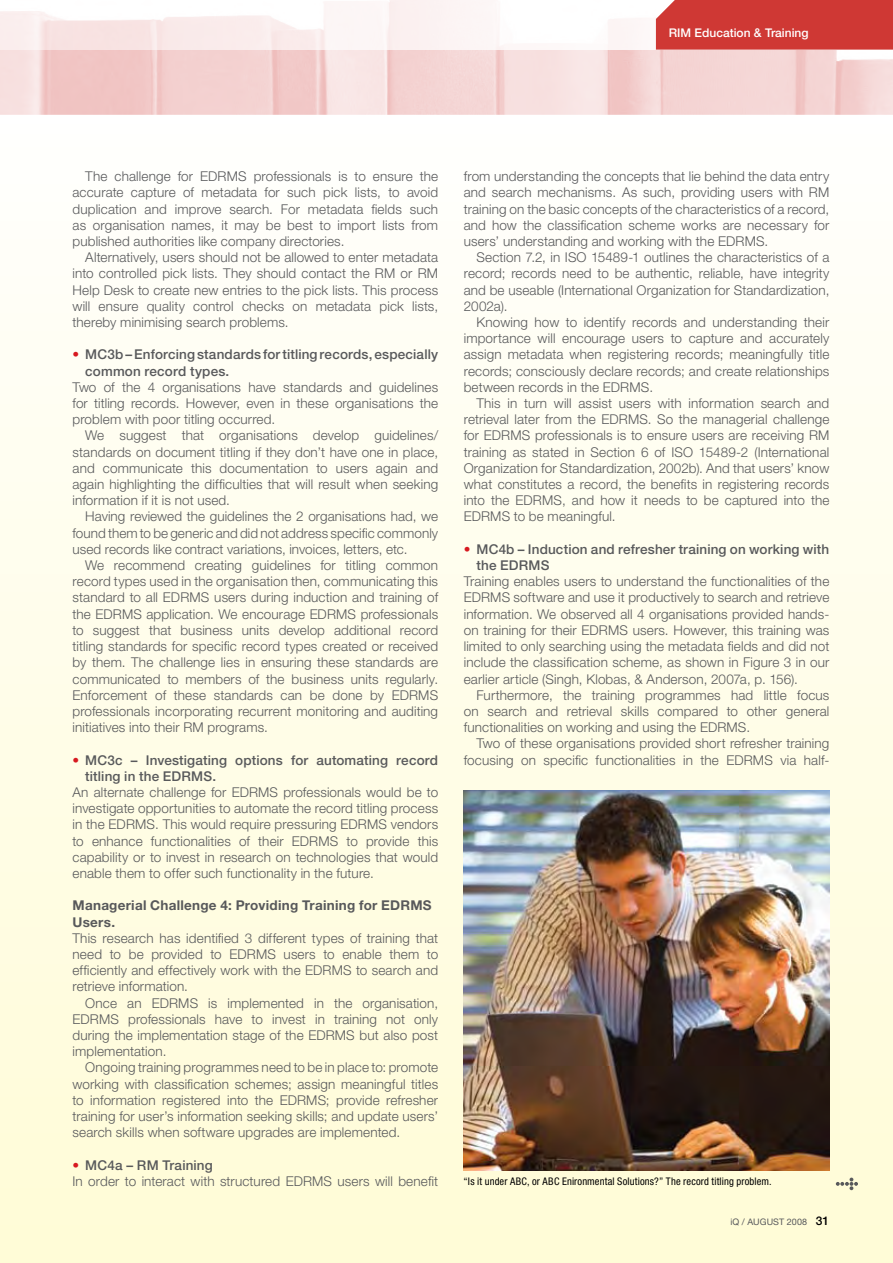
<style>
.page{position:relative;width:893px;height:1263px;background:#fff}
.page>*{position:absolute;margin:0;border:0;box-sizing:border-box;transform-origin:0 0}
.t1{font:300 13.5px/16.2px "Helvetica Neue LT Std";letter-spacing:.01em;color:#58595b;text-align:justify}
.t2{font:500 13.5px/16.2px "Helvetica Neue LT Std";letter-spacing:.01em;color:#58595b}
.t3{font:700 13.5px/16.2px "Helvetica Neue LT Std";letter-spacing:.02em;color:#58595b}
.t4{font:500 12px "Helvetica Neue LT Std";color:#fff}
.t5{font:condensed 10.5px "Helvetica Neue LT Std";letter-spacing:.015em;color:#000}
.t6{font:9px "Helvetica Neue LT Std";letter-spacing:.005em;color:#58595b}
.s1{color:#d71920}
.s2{font-weight:500;color:#d71920}
.s3{font-weight:500}
.s4{font-weight:500;font-size:12px;color:#000}
</style>
<div class="page">
<div style="left:0;top:115px;width:893px;height:1148px;background:linear-gradient(to bottom,#fffffd,#fffcd6)"></div>
<img style="left:0;top:50px;width:893px;height:65px">
<svg style="left:836px;top:1177px;width:22px;height:13px"></svg>
<img style="left:463px;top:791px;width:366px;height:380px">
<svg style="left:0;top:0;width:656px;height:50px"></svg>
<div style="left:656px;top:0;width:237px;height:50px;background:#cf3834"></div>
<p class="t4" style="left:669px;top:25px;width:141px">RIM Education &amp; Training</p>
<p class="t1" style="left:73px;top:168px;width:367px;text-indent:13px">The challenge for EDRMS professionals is to ensure the accurate capture of metadata for such pick lists, to avoid duplication and improve search. For metadata fields such as organisation names, it may be best to import lists from published authorities like company directories.</p>
<p class="t1" style="left:73px;top:249px;width:367px;text-indent:13px">Alternatively, users should not be allowed to enter metadata into controlled pick lists. They should contact the RM or RM Help Desk to create new entries to the pick lists. This process will ensure quality control checks on metadata pick lists, thereby minimising search problems.</p>
<p class="t2" style="left:85px;top:346px;width:354px;text-indent:-13px"><span class="s1">•</span> MC3b – Enforcing standards for titling records, especially common record types.</p>
<p class="t1" style="left:73px;top:379px;width:367px">Two of the 4 organisations have standards and guidelines for titling records. However, even in these organisations the problem with poor titling occurred.</p>
<p class="t1" style="left:73px;top:427px;width:367px;text-indent:13px">We suggest that organisations develop guidelines/ standards on document titling if they don’t have one in place, and communicate this documentation to users again and again highlighting the difficulties that will result when seeking information if it is not used.</p>
<p class="t1" style="left:73px;top:508px;width:367px;text-indent:13px">Having reviewed the guidelines the 2 organisations had, we found them to be generic and did not address specific commonly used records like contract variations, invoices, letters, etc.</p>
<p class="t1" style="left:73px;top:557px;width:367px;text-indent:13px">We recommend creating guidelines for titling common record types used in the organisation then, communicating this standard to all EDRMS users during induction and training of the EDRMS application. We encourage EDRMS professionals to suggest that business units develop additional record titling standards for specific record types created or received by them. The challenge lies in ensuring these standards are communicated to members of the business units regularly.<br>Enforcement of these standards can be done by EDRMS professionals incorporating recurrent monitoring and auditing initiatives into their RM programs.</p>
<p class="t2" style="left:85px;top:751px;width:354px;text-indent:-13px"><span class="s1">•</span> MC3c – Investigating options for automating record titling in the EDRMS.</p>
<p class="t1" style="left:73px;top:784px;width:367px">An alternate challenge for EDRMS professionals would be to investigate opportunities to automate the record titling process in the EDRMS. This would require pressuring EDRMS vendors to enhance functionalities of their EDRMS to provide this capability or to invest in research on technologies that would enable them to offer such functionality in the future.</p>
<p class="t3" style="left:73px;top:897px;width:361px">Managerial Challenge 4: Providing Training for EDRMS<br>Users.</p>
<p class="t1" style="left:73px;top:929px;width:367px">This research has identified 3 different types of training that need to be provided to EDRMS users to enable them to efficiently and effectively work with the EDRMS to search and retrieve information.</p>
<p class="t1" style="left:73px;top:994px;width:367px;text-indent:13px">Once an EDRMS is implemented in the organisation, EDRMS professionals have to invest in training not only during the implementation stage of the EDRMS but also post implementation.</p>
<p class="t1" style="left:73px;top:1059px;width:367px;text-indent:13px">Ongoing training programmes need to be in place to: promote working with classification schemes; assign meaningful titles to information registered into the EDRMS; provide refresher training for user’s information seeking skills; and update users’ search skills when software upgrades are implemented.</p>
<p class="t1" style="left:73px;top:1156px;width:367px"><span class="s2">•</span> <span class="s3">MC4a – RM Training<br></span>In order to interact with structured EDRMS users will benefit</p>
<p class="t1" style="left:464px;top:168px;width:367px">from understanding the concepts that lie behind the data entry and search mechanisms. As such, providing users with RM training on the basic concepts of the characteristics of a record, and how the classification scheme works are necessary for users’ understanding and working with the EDRMS.</p>
<p class="t1" style="left:464px;top:249px;width:367px;text-indent:13px">Section 7.2, in ISO 15489-1 outlines the characteristics of a record; records need to be authentic, reliable, have integrity and be useable (International Organization for Standardization, 2002a).</p>
<p class="t1" style="left:464px;top:314px;width:367px;text-indent:13px">Knowing how to identify records and understanding their importance will encourage users to capture and accurately assign metadata when registering records; meaningfully title records; consciously declare records; and create relationships between records in the EDRMS.</p>
<p class="t1" style="left:464px;top:395px;width:367px;text-indent:13px">This in turn will assist users with information search and retrieval later from the EDRMS. So the managerial challenge for EDRMS professionals is to ensure users are receiving RM training as stated in Section 6 of ISO 15489-2 (International Organization for Standardization, 2002b). And that users’ know what constitutes a record, the benefits in registering records into the EDRMS, and how it needs to be captured into the EDRMS to be meaningful.</p>
<p class="t2" style="left:476px;top:541px;width:354px;text-indent:-13px"><span class="s1">•</span> MC4b – Induction and refresher training on working with the EDRMS</p>
<p class="t1" style="left:464px;top:573px;width:367px">Training enables users to understand the functionalities of the EDRMS software and use it productively to search and retrieve information. We observed all 4 organisations provided hands&shy;on training for their EDRMS users. However, this training was limited to only searching using the metadata fields and did not include the classification scheme, as shown in Figure 3 in our earlier article (Singh, Klobas, &amp; Anderson, 2007a, p. 156).</p>
<p class="t1" style="left:464px;top:686px;width:367px;text-indent:13px">Furthermore, the training programmes had little focus on search and retrieval skills compared to other general functionalities on working and using the EDRMS.</p>
<p class="t1" style="left:464px;top:735px;width:367px;text-align:right">Two of these organisations provided short refresher training focusing on specific functionalities in the EDRMS via half-</p>
<p class="t5" style="left:463px;top:1175px;width:310px">“Is it under ABC, or ABC Enironmental Solutions?” The record titling problem.</p>
<p class="t6" style="left:730px;top:1216px;width:100px">iQ / AUGUST 2008 <span class="s4">31</span></p>
</div>
